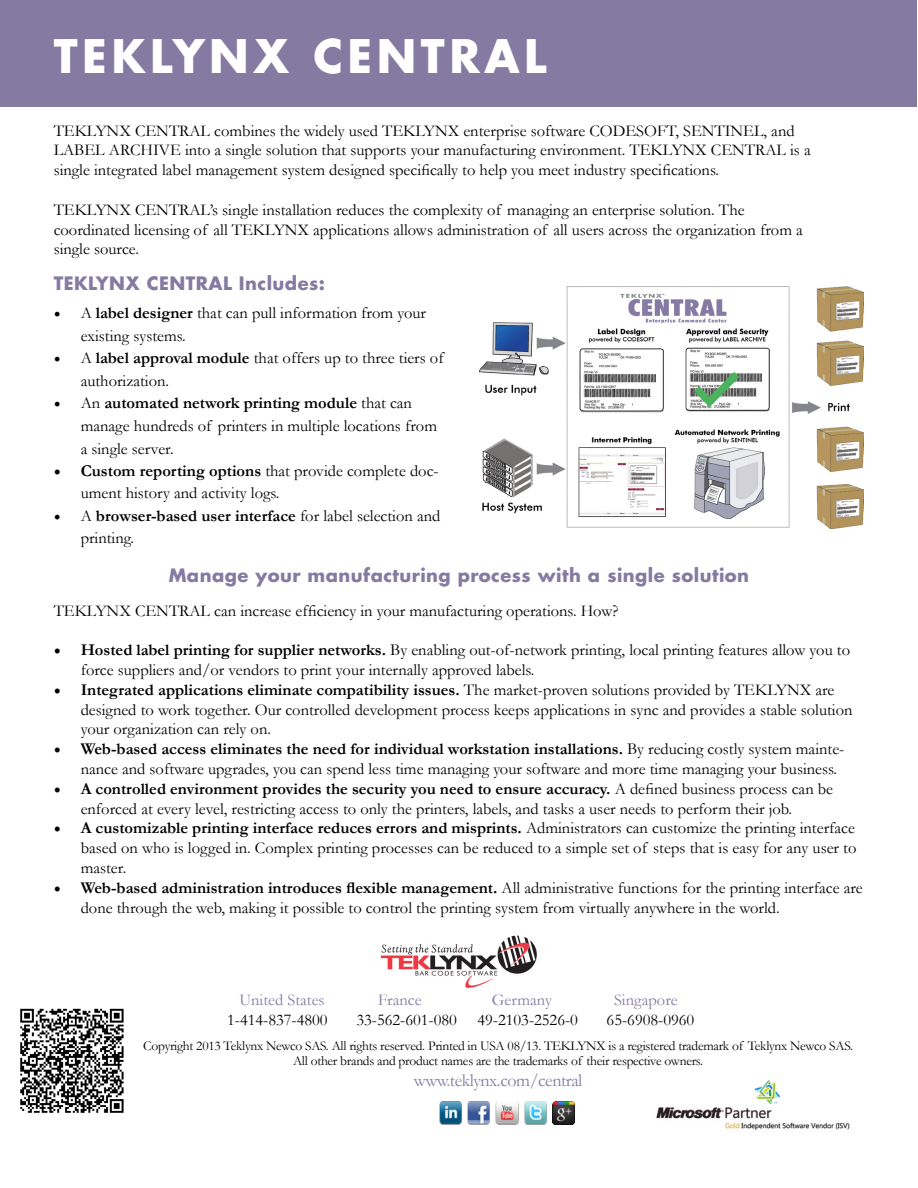
<style>
.page{position:relative;width:918px;height:1188px;background:#fff}
.page>*{position:absolute;margin:0;border:0;box-sizing:border-box;transform-origin:0 0}
.t1{font:700 45px "Futura Std";letter-spacing:.1em;color:#fff}
.t2{font:700 18px "Futura Std";letter-spacing:.025em;color:#857aa1}
.t3{font:18px "Garamond";letter-spacing:-.025em;color:#857aa1}
.t4{font:16.5px/19.8px "Garamond";color:#000}
.t5{font:16.5px "Garamond";color:#857aa1}
.t6{font:13.5px/15px "Garamond";letter-spacing:-.02em;color:#000;text-align:center}
.s1{font-family:"Minion Pro";font-size:18px}
.s2{font-weight:700}
.s3{font-family:"Minion Pro";font-weight:700;font-size:18px}
</style>
<div class="page">
<img style="left:480px;top:286px;width:384px;height:243px">
<div style="left:1px;top:0;width:916px;height:106px;background:#857aa1"></div>
<img style="left:380px;top:935px;width:157px;height:53px">
<img style="left:467px;top:1102px;width:23px;height:22px">
<img style="left:496px;top:1102px;width:22px;height:22px">
<img style="left:524px;top:1102px;width:23px;height:22px">
<img style="left:656px;top:1080px;width:194px;height:52px">
<img style="left:552px;top:1102px;width:23px;height:22px">
<img style="left:20px;top:1008px;width:104px;height:105px">
<img style="left:439px;top:1102px;width:23px;height:22px">
<h1 class="t1" style="left:54px;top:26px;width:494px">TEKLYNX CENTRAL</h1>
<p class="t4" style="left:54px;top:120px;width:759px">TEKLYNX CENTRAL combines the widely used TEKLYNX enterprise software CODESOFT, SENTINEL, and<br>LABEL ARCHIVE into a single solution that supports your manufacturing environment. TEKLYNX CENTRAL is a single integrated label management system designed specifically to help you meet industry specifications.</p>
<p class="t4" style="left:54px;top:199px;width:751px">TEKLYNX CENTRAL’s single installation reduces the complexity of managing an enterprise solution. The coordinated licensing of all TEKLYNX applications allows administration of all users across the organization from a single source.</p>
<p class="t2" style="left:54px;top:271px;width:273px">TEKLYNX CENTRAL Includes:</p>
<p class="t4" style="left:81px;top:302px;width:347px;line-height:22.5px;text-indent:-27px"><span class="s1">•</span> A <span class="s2">label designer</span> that can pull information from your existing systems.</p>
<p class="t4" style="left:81px;top:347px;width:365px;line-height:22.5px;text-indent:-27px"><span class="s1">•</span> A <span class="s2">label approval module</span> that offers up to three tiers of authorization.</p>
<p class="t4" style="left:81px;top:392px;width:358px;line-height:22.5px;text-indent:-27px"><span class="s1">•</span> An <span class="s2">automated network printing module</span> that can manage hundreds of printers in multiple locations from a single server.</p>
<p class="t4" style="left:81px;top:459px;width:359px;line-height:22.5px;text-indent:-27px"><span class="s3">•</span> <span class="s2">Custom reporting options</span> that provide complete doc&shy;ument history and activity logs.</p>
<p class="t4" style="left:81px;top:504px;width:361px;line-height:22.5px;text-indent:-27px"><span class="s1">•</span> A <span class="s2">browser-based user interface</span> for label selection and printing.</p>
<p class="t2" style="left:169px;top:564px;width:582px">Manage your manufacturing process with a single solution</p>
<p class="t4" style="left:54px;top:600px;width:566px">TEKLYNX CENTRAL can increase efficiency in your manufacturing operations. How?</p>
<p class="t4" style="left:81px;top:640px;width:771px;text-indent:-27px"><span class="s3">•</span> <span class="s2">Hosted label printing for supplier networks.</span> By enabling out-of-network printing, local printing features allow you to force suppliers and/or vendors to print your internally approved labels.</p>
<p class="t4" style="left:81px;top:679px;width:773px;text-indent:-27px"><span class="s3">•</span> <span class="s2">Integrated applications eliminate compatibility issues.</span> The market-proven solutions provided by TEKLYNX are designed to work together. Our controlled development process keeps applications in sync and provides a stable solution your organization can rely on.</p>
<p class="t4" style="left:81px;top:739px;width:765px;text-indent:-27px"><span class="s3">•</span> <span class="s2">Web-based access eliminates the need for individual workstation installations.</span> By reducing costly system mainte&shy;nance and software upgrades, you can spend less time managing your software and more time managing your business.</p>
<p class="t4" style="left:81px;top:778px;width:754px;text-indent:-27px"><span class="s3">•</span> <span class="s2">A controlled environment provides the security you need to ensure accuracy.</span> A defined business process can be enforced at every level, restricting access to only the printers, labels, and tasks a user needs to perform their job.</p>
<p class="t4" style="left:81px;top:818px;width:777px;text-align:justify;text-indent:-27px"><span class="s3">•</span> <span class="s2">A customizable printing interface reduces errors and misprints.</span> Administrators can customize the printing interface based on who is logged in. Complex printing processes can be reduced to a simple set of steps that is easy for any user to master.</p>
<p class="t4" style="left:81px;top:877px;width:784px;text-indent:-27px"><span class="s3">•</span> <span class="s2">Web-based administration introduces flexible management.</span> All administrative functions for the printing interface are done through the web, making it possible to control the printing system from virtually anywhere in the world.</p>
<p class="t5" style="left:240px;top:989px;width:87px">United States</p>
<p class="t5" style="left:378px;top:989px;width:45px">France</p>
<p class="t5" style="left:492px;top:989px;width:62px">Germany</p>
<p class="t5" style="left:614px;top:989px;width:65px">Singapore</p>
<p class="t4" style="left:227px;top:1009px;width:102px">1-414-837-4800</p>
<p class="t4" style="left:356px;top:1009px;width:223px">33-562-601-080 49-2103-2526-0</p>
<p class="t4" style="left:607px;top:1009px;width:89px">65-6908-0960</p>
<p class="t6" style="left:143px;top:1038px;width:711px">Copyright 2013 Teklynx Newco SAS. All rights reserved. Printed in USA 08/13. TEKLYNX is a registered trademark of Teklynx Newco SAS.<br>All other brands and product names are the trademarks of their respective owners.</p>
<p class="t3" style="left:414px;top:1068px;width:170px">www.teklynx.com/central</p>
</div>
